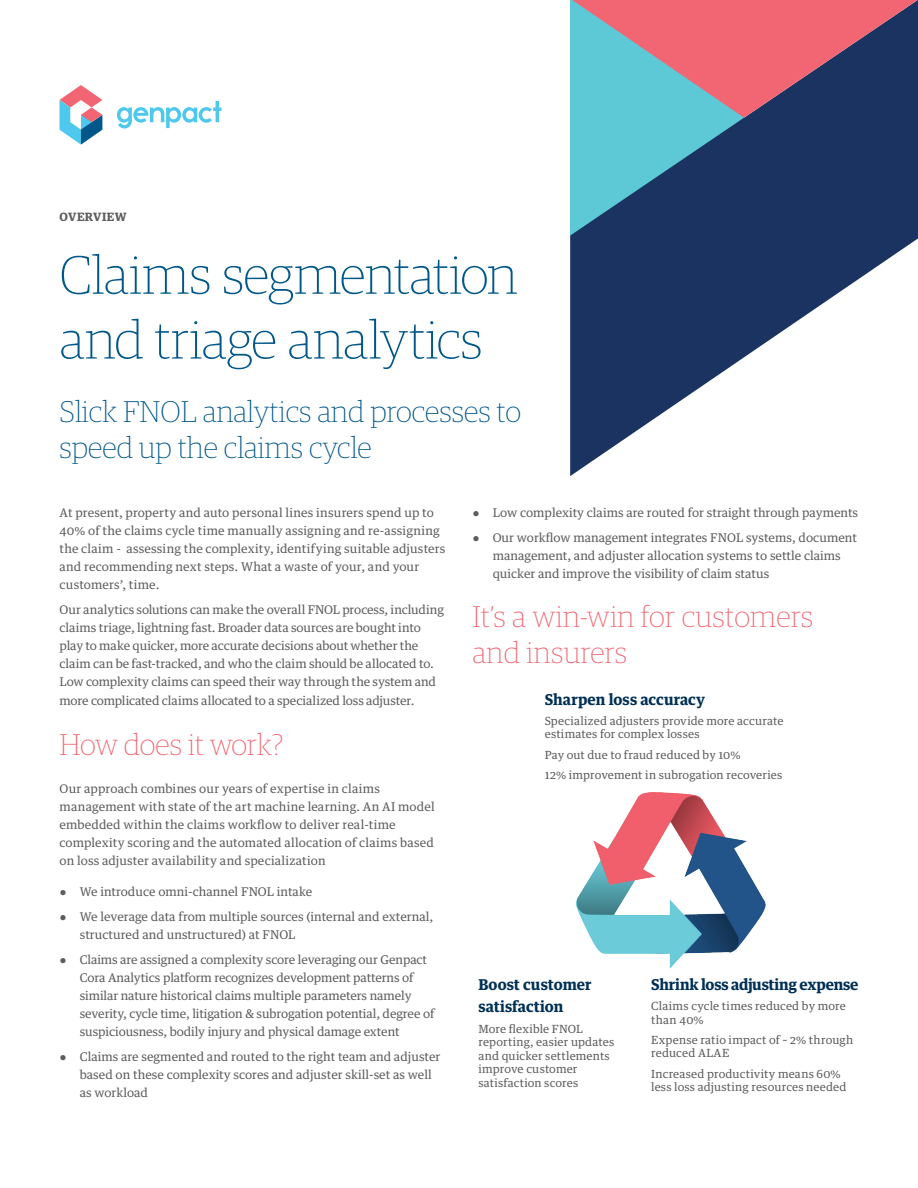
<style>
.page{position:relative;width:918px;height:1188px;background:#fff}
.page>*{position:absolute;margin:0;border:0;box-sizing:border-box;transform-origin:0 0}
.t1{font:100 54px/64.8px "Guardian Egyp";letter-spacing:-.01em;color:#01578a}
.t2{font:100 30px/36px "Guardian Egyp";color:#01578a}
.t3{font:100 30px/36px "Guardian Egyp";letter-spacing:.01em;color:#f16672}
.t4{font:700 15px/22.5px "Guardian Text Egyp";letter-spacing:-.005em;color:#003055}
.t5{font:12px/18px "Guardian Text Egyp";color:#5c5c5c}
.t6{font:600 12px "Guardian Egyp";letter-spacing:.035em;color:#5c5c5c}
.t7{font:11.25px/13.5px "Guardian Text Egyp";letter-spacing:.01em;color:#5c5c5c}
.s1{font-family:"Georgia"}
</style>
<div class="page">
<svg style="left:570px;top:0;width:348px;height:476px;fill:#1a3361"></svg>
<svg style="left:572px;top:0;width:346px;height:118px;background:#967186"></svg>
<svg style="left:60px;top:85px;width:42px;height:60px"></svg>
<svg style="left:117px;top:101px;width:105px;height:27px"></svg>
<img style="left:577px;top:793px;width:189px;height:176px">
<p class="t6" style="left:60px;top:208px;width:68px">OVERVIEW</p>
<h1 class="t1" style="left:60px;top:240px;width:460px">Claims segmentation and triage analytics</h1>
<h2 class="t2" style="left:60px;top:392px;width:463px">Slick FNOL analytics and processes to speed up the claims cycle</h2>
<p class="t5" style="left:60px;top:502px;width:387px">At present, property and auto personal lines insurers spend up to 40% of the claims cycle time manually assigning and re-assigning the claim - assessing the complexity, identifying suitable adjusters and recommending next steps. What a waste of your, and your customers’, time.</p>
<p class="t5" style="left:60px;top:599px;width:386px">Our analytics solutions can make the overall FNOL process, including claims triage, lightning fast. Broader data sources are bought into play to make quicker, more accurate decisions about whether the claim can be fast-tracked, and who the claim should be allocated to.<br>Low complexity claims can speed their way through the system and</p>
<p class="t5" style="left:60px;top:691px;width:357px">more complicated claims allocated to a specialized loss adjuster.</p>
<h2 class="t3" style="left:60px;top:725px;width:225px">How does it work?</h2>
<p class="t5" style="left:60px;top:778px;width:377px">Our approach combines our years of expertise in claims management with state of the art machine learning. An AI model embedded within the claims workflow to deliver real-time complexity scoring and the automated allocation of claims based on loss adjuster availability and specialization</p>
<p class="t5" style="left:60px;top:882px;width:254px"><span class="s1">●</span> We introduce omni-channel FNOL intake</p>
<p class="t5" style="left:80px;top:907px;width:355px;text-indent:-20px"><span class="s1">●</span> We leverage data from multiple sources (internal and external, structured and unstructured) at FNOL</p>
<p class="t5" style="left:80px;top:949px;width:356px;text-indent:-20px"><span class="s1">●</span> Claims are assigned a complexity score leveraging our Genpact Cora Analytics platform recognizes development patterns of similar nature historical claims multiple parameters namely severity, cycle time, litigation &amp; subrogation potential, degree of suspiciousness, bodily injury and physical damage extent</p>
<p class="t5" style="left:80px;top:1046px;width:362px;text-indent:-20px"><span class="s1">●</span> Claims are segmented and routed to the right team and adjuster based on these complexity scores and adjuster skill-set as well as workload</p>
<p class="t5" style="left:472px;top:502px;width:387px"><span class="s1">●</span> Low complexity claims are routed for straight through payments</p>
<p class="t5" style="left:493px;top:527px;width:366px;text-indent:-20px"><span class="s1">●</span> Our workflow management integrates FNOL systems, document management, and adjuster allocation systems to settle claims quicker and improve the visibility of claim status</p>
<h2 class="t3" style="left:472px;top:597px;width:342px">It’s a win-win for customers and insurers</h2>
<p class="t4" style="left:545px;top:686px;width:162px">Sharpen loss accuracy</p>
<p class="t7" style="left:545px;top:713px;width:240px">Specialized adjusters provide more accurate estimates for complex losses</p>
<p class="t7" style="left:545px;top:743px;width:239px;line-height:20.2px">Pay out due to fraud reduced by 10%<br>12% improvement in subrogation recoveries</p>
<p class="t4" style="left:478px;top:972px;width:115px">Boost customer satisfaction</p>
<p class="t7" style="left:478px;top:1021px;width:137px">More flexible FNOL reporting, easier updates and quicker settlements improve customer satisfaction scores</p>
<p class="t4" style="left:651px;top:972px;width:209px">Shrink loss adjusting expense</p>
<p class="t7" style="left:651px;top:998px;width:196px">Claims cycle times reduced by more than 40%</p>
<p class="t7" style="left:651px;top:1032px;width:204px">Expense ratio impact of ~ 2% through reduced ALAE</p>
<p class="t7" style="left:651px;top:1066px;width:197px">Increased productivity means 60% less loss adjusting resources needed</p>
</div>
